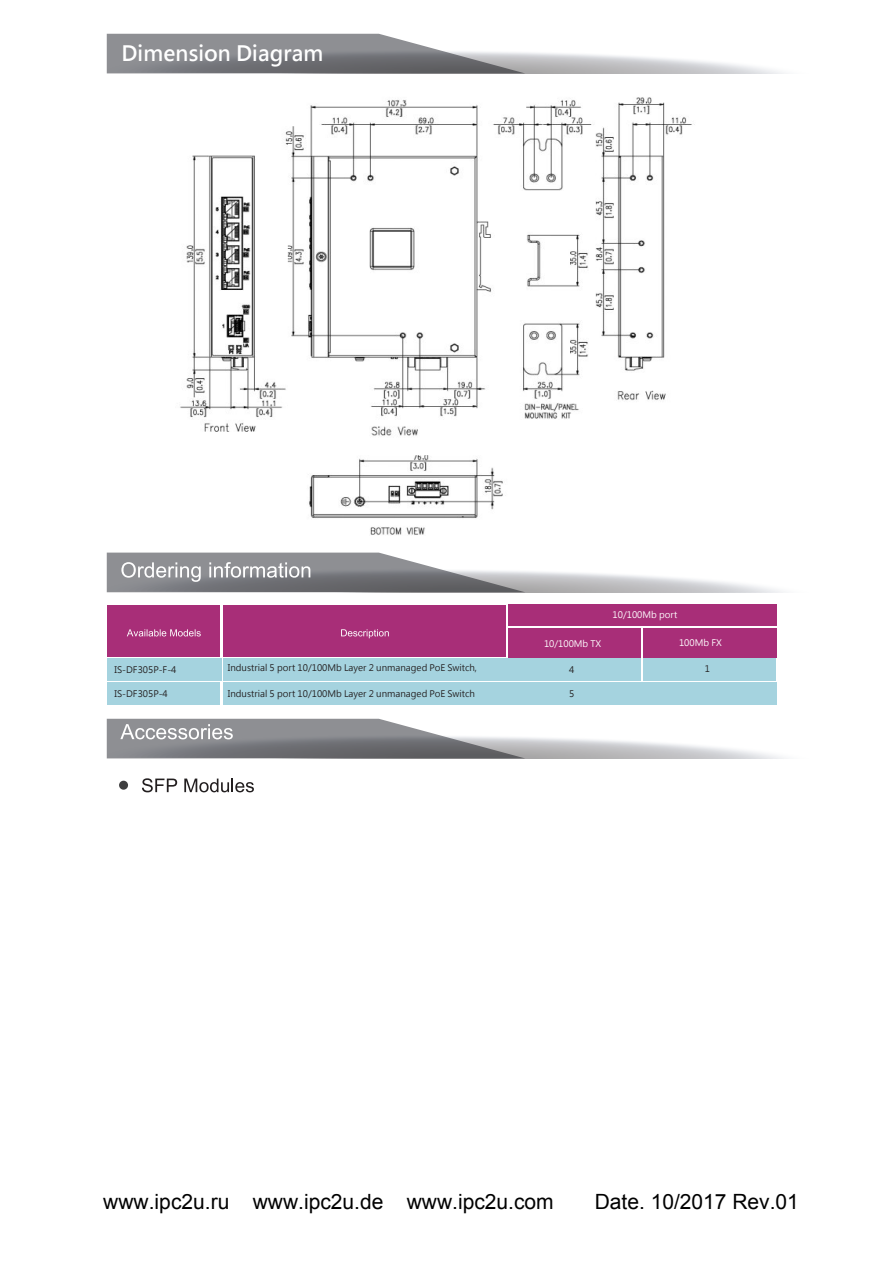
<style>
.page{position:relative;width:893px;height:1263px;background:#fff}
.page>*{position:absolute;margin:0;border:0;box-sizing:border-box;transform-origin:0 0}
.t1{font:21px "Arial";color:#000}
.t2{font:700 21px "Microsoft Jheng Hei";color:#fff}
.t3{font:9px "Microsoft Jheng Hei";color:#231f20}
.t4{font:9px "Microsoft Jheng Hei";color:#fff}
</style>
<div class="page">
<svg style="left:106px;top:553px;width:677px;height:40px"></svg>
<svg style="left:106px;top:719px;width:678px;height:40px"></svg>
<div style="left:107px;top:604px;width:114px;height:53px;background:#a82e78"></div>
<svg style="left:127px;top:629px;width:74px;height:7px"></svg>
<div style="left:223px;top:604px;width:284px;height:53px;background:#a82e78"></div>
<svg style="left:341px;top:629px;width:48px;height:9px"></svg>
<div style="left:507px;top:604px;width:269px;height:22px;background:#a82e78"></div>
<div style="left:507px;top:628px;width:136px;height:29px;background:#a82e78"></div>
<div style="left:643px;top:628px;width:133px;height:29px;background:#a82e78"></div>
<svg style="left:220px;top:604px;width:1px;height:53px"></svg>
<svg style="left:506px;top:604px;width:1px;height:53px"></svg>
<hr style="left:641px;top:628px;width:2px;height:29px;background:#fff">
<div style="left:107px;top:658px;width:114px;height:22px;background:#a5d3df"></div>
<div style="left:223px;top:658px;width:284px;height:22px;background:#a5d3df"></div>
<div style="left:223px;top:682px;width:284px;height:22px;background:#a5d3df"></div>
<div style="left:507px;top:658px;width:134px;height:22px;background:#a5d3df"></div>
<div style="left:508px;top:682px;width:134px;height:22px;background:#a5d3df"></div>
<div style="left:644px;top:658px;width:132px;height:22px;background:#a5d3df"></div>
<svg style="left:142px;top:778px;width:35px;height:14px"></svg>
<svg style="left:184px;top:778px;width:70px;height:14px"></svg>
<div style="left:119px;top:781px;width:9px;height:9px;background:#3e3e3f;border-radius:50%"></div>
<div style="left:108px;top:682px;width:112px;height:22px;background:#a5d3df"></div>
<div style="left:644px;top:682px;width:132px;height:22px;background:#a5d3df"></div>
<svg style="left:106px;top:34px;width:678px;height:40px"></svg>
<img style="left:180px;top:97px;width:515px;height:438px">
<h1 class="t2" style="left:121px;top:41px;width:204px">Dimension Diagram</h1>
<p class="t4" style="left:613px;top:609px;width:66px">10/100Mb port</p>
<p class="t4" style="left:544px;top:638px;width:59px">10/100Mb TX</p>
<p class="t4" style="left:679px;top:637px;width:44px">100Mb FX</p>
<p class="t3" style="left:115px;top:664px;width:63px">IS-DF305P-F-4</p>
<p class="t3" style="left:228px;top:662px;width:251px">Industrial 5 port 10/100Mb Layer 2 unmanaged PoE Switch,</p>
<p class="t3" style="left:569px;top:664px;width:7px">4</p>
<p class="t3" style="left:705px;top:663px;width:7px">1</p>
<p class="t3" style="left:115px;top:688px;width:55px">IS-DF305P-4</p>
<p class="t3" style="left:228px;top:688px;width:249px">Industrial 5 port 10/100Mb Layer 2 unmanaged PoE Switch</p>
<p class="t3" style="left:569px;top:688px;width:7px">5</p>
<h1 class="t1" style="left:103px;top:1187px;width:452px">www.ipc2u.ru www.ipc2u.de www.ipc2u.com</h1>
<h1 class="t1" style="left:595px;top:1187px;width:206px">Date. 10/2017 Rev.01</h1>
</div>
